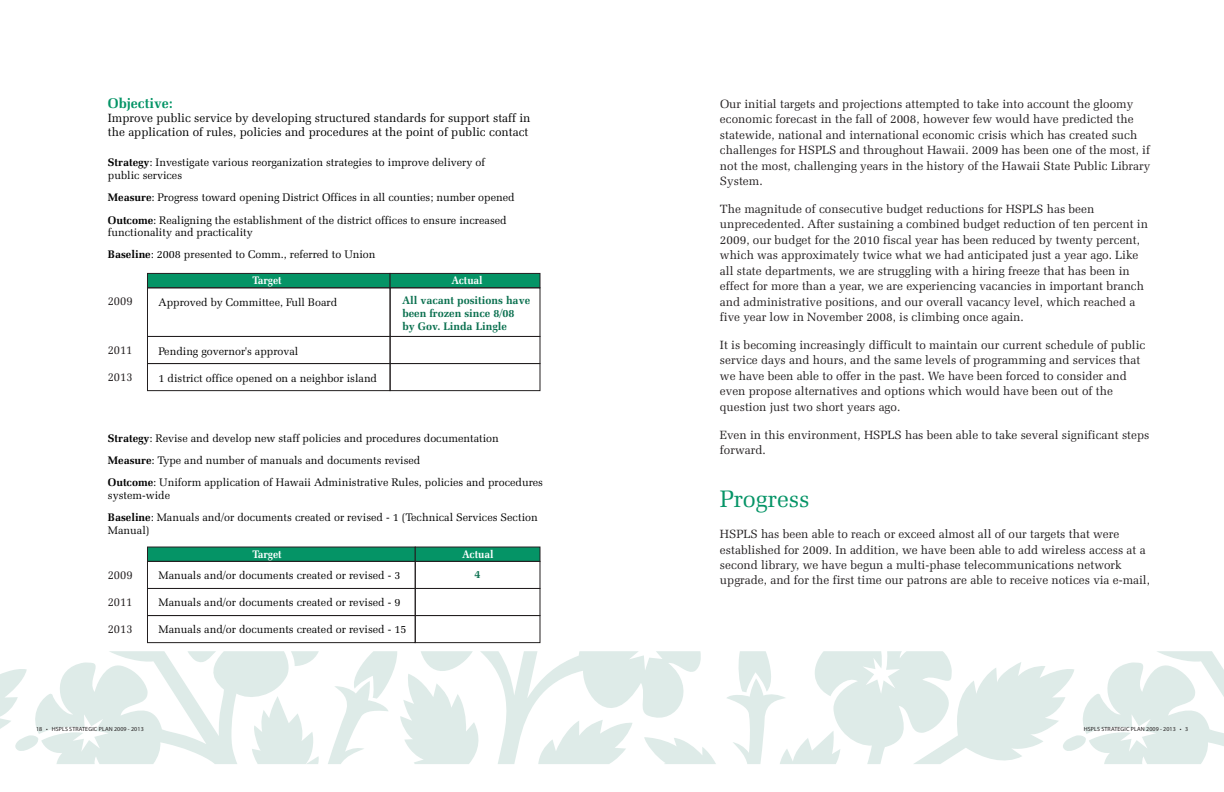
<style>
.page{position:relative;width:1224px;height:792px;background:#fff}
.page>*{position:absolute;margin:0;border:0;box-sizing:border-box;transform-origin:0 0}
.t1{font:24px "Zapf Elliptical 711 BT";color:#059466}
.t2{font:700 14px "Zapf Elliptical 711 BT";color:#059466}
.t3{font:12px/15.4px "Zapf Elliptical 711 BT";color:#231f20}
.t4{font:12px/14px "Zapf Elliptical 711 BT";color:#000}
.t5{font:12px "Zapf Elliptical 711 BT";color:#231f20;scale:.94 1}
.t6{font:11px/22.1px "Zapf Elliptical 711 BT";color:#000}
.t7{font:700 11px/12.9px "Zapf Elliptical 711 BT";color:#0a704f}
.t8{font:700 11px "Zapf Elliptical 711 BT";color:#fff;scale:.94 1}
.t9{font:6px "Myriad Pro";letter-spacing:.02em;color:#231f20}
.s1{font-weight:700}
</style>
<div class="page">
<svg style="left:400px;top:651px;width:824px;height:113px;fill:#deebe8"></svg>
<svg style="left:0;top:651px;width:397px;height:113px"></svg>
<svg style="left:147px;top:273px;width:393px;height:15px;background:#09855d"></svg>
<svg style="left:147px;top:547px;width:393px;height:14px;background:#068d61"></svg>
<div style="left:147px;top:561px;width:268px;height:28px;border:1px solid #231f20"></div>
<div style="left:147px;top:336px;width:243px;height:28px;border:1px solid #231f20"></div>
<div style="left:147px;top:588px;width:268px;height:28px;border:1px solid #231f20"></div>
<div style="left:147px;top:363px;width:243px;height:28px;border:1px solid #231f20"></div>
<div style="left:147px;top:615px;width:268px;height:28px;border:1px solid #231f20"></div>
<div style="left:415px;top:561px;width:125px;height:28px;border:1px solid #231f20"></div>
<div style="left:390px;top:336px;width:150px;height:28px;border:1px solid #231f20"></div>
<div style="left:415px;top:588px;width:125px;height:28px;border:1px solid #231f20"></div>
<div style="left:390px;top:363px;width:150px;height:28px;border:1px solid #231f20"></div>
<div style="left:415px;top:615px;width:125px;height:28px;border:1px solid #231f20"></div>
<p class="t2" style="left:108px;top:97px;width:66px">Objective:</p>
<p class="t4" style="left:108px;top:112px;width:424px">Improve public service by developing structured standards for support staff in the application of rules, policies and procedures at the point of public contact</p>
<p class="t6" style="left:108px;top:157px;width:379px;line-height:12.8px"><span class="s1">Strategy</span>: Investigate various reorganization strategies to improve delivery of public services</p>
<p class="t6" style="left:108px;top:187px;width:408px"><span class="s1">Measure</span>: Progress toward opening District Offices in all counties; number opened<br><span class="s1">Outcome</span>: Realigning the establishment of the district offices to ensure increased</p>
<p class="t6" style="left:108px;top:222px;width:269px">functionality and practicality<br><span class="s1">Baseline</span>: 2008 presented to Comm., referred to Union</p>
<p class="t8" style="left:252px;top:276px;width:33px">Target</p>
<p class="t8" style="left:452px;top:276px;width:34px">Actual</p>
<p class="t5" style="left:108px;top:296px;width:28px">2009</p>
<p class="t6" style="left:159px;top:292px;width:180px">Approved by Committee, Full Board</p>
<p class="t7" style="left:402px;top:295px;width:129px">All vacant positions have been frozen since 8/08<br>by Gov. Linda Lingle</p>
<p class="t5" style="left:108px;top:345px;width:28px">2011</p>
<p class="t6" style="left:159px;top:341px;width:141px">Pending governor's approval</p>
<p class="t5" style="left:108px;top:372px;width:28px">2013</p>
<p class="t6" style="left:159px;top:368px;width:220px">1 district office opened on a neighbor island</p>
<p class="t6" style="left:108px;top:428px;width:437px"><span class="s1">Strategy</span>: Revise and develop new staff policies and procedures documentation<br><span class="s1">Measure</span>: Type and number of manuals and documents revised<br><span class="s1">Outcome</span>: Uniform application of Hawaii Administrative Rules, policies and procedures</p>
<p class="t6" style="left:108px;top:485px;width:431px">system-wide<br><span class="s1">Baseline</span>: Manuals and/or documents created or revised - 1 (Technical Services Section</p>
<p class="t6" style="left:108px;top:520px;width:43px">Manual)</p>
<p class="t8" style="left:252px;top:549px;width:33px">Target</p>
<p class="t8" style="left:463px;top:549px;width:34px">Actual</p>
<p class="t5" style="left:108px;top:569px;width:28px">2009</p>
<p class="t6" style="left:159px;top:565px;width:243px">Manuals and/or documents created or revised - 3</p>
<p class="t7" style="left:474px;top:569px;width:8px">4</p>
<p class="t5" style="left:108px;top:597px;width:28px">2011</p>
<p class="t6" style="left:159px;top:592px;width:243px">Manuals and/or documents created or revised - 9</p>
<p class="t5" style="left:108px;top:624px;width:28px">2013</p>
<p class="t6" style="left:159px;top:619px;width:249px">Manuals and/or documents created or revised - 15</p>
<p class="t3" style="left:720px;top:97px;width:432px">Our initial targets and projections attempted to take into account the gloomy economic forecast in the fall of 2008, however few would have predicted the statewide, national and international economic crisis which has created such challenges for HSPLS and throughout Hawaii. 2009 has been one of the most, if not the most, challenging years in the history of the Hawaii State Public Library System.</p>
<p class="t3" style="left:720px;top:202px;width:430px">The magnitude of consecutive budget reductions for HSPLS has been unprecedented. After sustaining a combined budget reduction of ten percent in 2009, our budget for the 2010 fiscal year has been reduced by twenty percent, which was approximately twice what we had anticipated just a year ago. Like all state departments, we are struggling with a hiring freeze that has been in effect for more than a year, we are experiencing vacancies in important branch and administrative positions, and our overall vacancy level, which reached a five year low in November 2008, is climbing once again.</p>
<p class="t3" style="left:720px;top:338px;width:427px">It is becoming increasingly difficult to maintain our current schedule of public service days and hours, and the same levels of programming and services that we have been able to offer in the past. We have been forced to consider and even propose alternatives and options which would have been out of the question just two short years ago.</p>
<p class="t3" style="left:720px;top:428px;width:431px">Even in this environment, HSPLS has been able to take several significant steps forward.</p>
<h1 class="t1" style="left:720px;top:489px;width:91px">Progress</h1>
<p class="t3" style="left:720px;top:527px;width:432px">HSPLS has been able to reach or exceed almost all of our targets that were established for 2009. In addition, we have been able to add wireless access at a second library, we have begun a multi-phase telecommunications network upgrade, and for the first time our patrons are able to receive notices via e-mail,</p>
<p class="t9" style="left:36px;top:727px;width:109px">18 • HSPLS STRATEGIC PLAN 2009 - 2013</p>
<p class="t9" style="left:1084px;top:727px;width:106px">HSPLS STRATEGIC PLAN 2009 - 2013 • 3</p>
</div>
